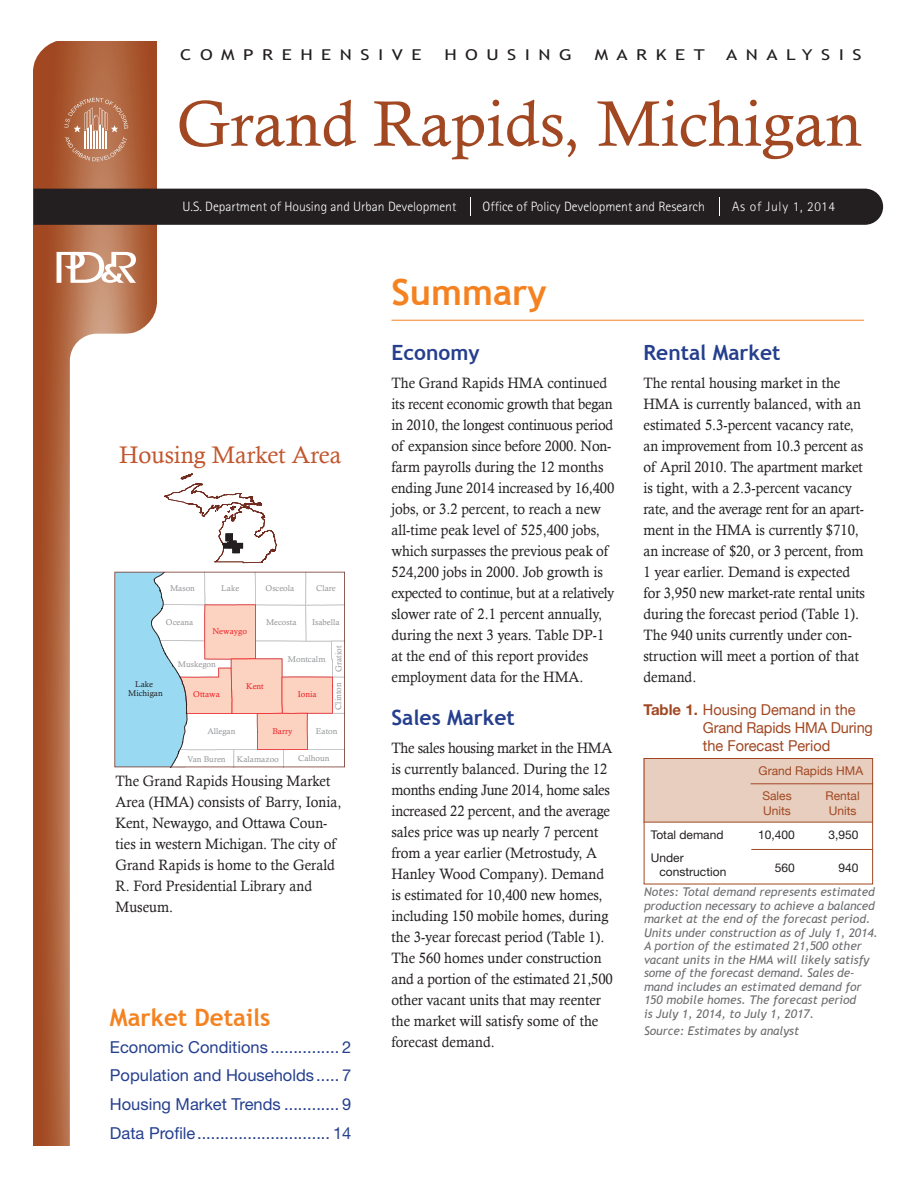
<style>
.page{position:relative;width:918px;height:1188px;background:#fff}
.page>*{position:absolute;margin:0;border:0;box-sizing:border-box;transform-origin:0 0}
.t1{font:64.5px "Calisto";color:#a14722}
.t2{font:700 36px "Trebuchet MS";color:#f58220}
.t3{font:24px "Calisto";color:#c2562e}
.t4{font:700 24px "Trebuchet MS";color:#f58220}
.t5{font:700 21px "Trebuchet MS";color:#253f8e}
.t6{font:16.5px/28.8px "Helvetica Neue";color:#253f8e;text-align:justify}
.t7{font:15px/21px "Calisto";color:#231f20;scale:.95 1}
.t8{font:15px/18px "Helvetica Neue";color:#a14722}
.t9{font:15px "Trebuchet MS";letter-spacing:.45em;color:#231f20;scale:1.26 1}
.t10{font:300 13.5px "Rotis Sans Serif";color:#fff}
.t11{font:300 13.5px "Rotis Sans Serif";letter-spacing:.05em;color:#fff}
.t12{font:italic 12px/13.5px "Trebuchet MS";color:#6c6d70}
.t13{font:12px "Helvetica Neue";color:#231f20}
.t14{font:12px/24.8px "Helvetica Neue";color:#a14722}
.t15{font:8.55px "Calisto";color:#939598}
.t16{font:8.4px "Calisto";color:#939598}
.t17{font:8.4px "Calisto";color:#ee1d23}
.t18{font:8.4px/9.1px "Calisto";color:#231f20;text-align:center}
.s1{font-weight:700}
</style>
<div class="page">
<svg style="left:34px;top:41px;width:122px;height:1104px;background:#ad5f3a"></svg>
<svg style="left:57px;top:252px;width:79px;height:31px"></svg>
<div style="left:34px;top:189px;width:849px;height:36px;background:#231f20"></div>
<div style="left:70px;top:334px;width:146px;height:845px;background:#fff;border-radius:27px"></div>
<svg style="left:33px;top:41px;width:30px;height:29px"></svg>
<svg style="left:126px;top:304px;width:31px;height:30px"></svg>
<svg style="left:64px;top:98px;width:64px;height:63px;background:#bf8364"></svg>
<svg style="left:164px;top:474px;width:113px;height:89px"></svg>
<svg style="left:114px;top:572px;width:231px;height:195px"></svg>
<hr style="left:392px;top:320px;width:472px;height:1px;background:#f58220">
<div style="left:644px;top:758px;width:229px;height:64px;background:#e7cebe"></div>
<div style="left:644px;top:758px;width:229px;height:126px;border:1px solid #a14722"></div>
<hr style="left:644px;top:822px;width:229px;height:1px;background:#a14722">
<hr style="left:751px;top:783px;width:122px;height:1px;background:#a14722">
<hr style="left:751px;top:849px;width:122px;height:1px;background:#a14722">
<p class="t9" style="left:180px;top:46px;width:193px">COMPREHENSIVE</p>
<p class="t9" style="left:444px;top:46px;width:103px">HOUSING</p>
<p class="t9" style="left:595px;top:46px;width:89px">MARKET</p>
<p class="t9" style="left:726px;top:46px;width:109px">ANALYSIS</p>
<p class="t1" style="left:177px;top:86px;width:686px">Grand Rapids, Michigan</p>
<p class="t10" style="left:182px;top:198px;width:275px">U.S. Department of Housing and Urban Development</p>
<p class="t10" style="left:483px;top:198px;width:224px">Office of Policy Development and Research</p>
<p class="t11" style="left:732px;top:199px;width:104px">As of July 1, 2014</p>
<p class="t3" style="left:119px;top:441px;width:224px">Housing Market Area</p>
<p class="t16" style="left:170px;top:583px;width:26px">Mason</p>
<p class="t16" style="left:221px;top:583px;width:19px">Lake</p>
<p class="t16" style="left:266px;top:583px;width:30px">Osceola</p>
<p class="t16" style="left:316px;top:583px;width:21px">Clare</p>
<p class="t16" style="left:266px;top:617px;width:32px">Mecosta</p>
<p class="t16" style="left:312px;top:618px;width:29px">Isabella</p>
<p class="t16" style="left:288px;top:654px;width:39px">Montcalm</p>
<p class="t16" style="left:166px;top:618px;width:29px">Oceana</p>
<p class="t17" style="left:212px;top:627px;width:36px">Newaygo</p>
<p class="t15" style="left:334px;top:672px;width:28px;rotate:-90deg">Gratiot</p>
<p class="t15" style="left:333px;top:710px;width:29px;rotate:-90deg">Clinton</p>
<p class="t16" style="left:178px;top:660px;width:40px">Muskegon</p>
<p class="t18" style="left:128px;top:679px;width:36px">Lake<br>Michigan</p>
<p class="t17" style="left:246px;top:681px;width:19px">Kent</p>
<p class="t17" style="left:298px;top:690px;width:20px">Ionia</p>
<p class="t17" style="left:193px;top:690px;width:28px">Ottawa</p>
<p class="t16" style="left:207px;top:726px;width:30px">Allegan</p>
<p class="t17" style="left:272px;top:726px;width:22px">Barry</p>
<p class="t16" style="left:316px;top:726px;width:23px">Eaton</p>
<p class="t16" style="left:187px;top:754px;width:40px">Van Buren</p>
<p class="t16" style="left:237px;top:754px;width:43px">Kalamazoo</p>
<p class="t16" style="left:298px;top:754px;width:33px">Calhoun</p>
<p class="t7" style="left:116px;top:770px;width:239px">The Grand Rapids Housing Market<br>Area (HMA) consists of Barry, Ionia,<br>Kent, Newaygo, and Ottawa Coun&shy;ties in western Michigan. The city of<br>Grand Rapids is home to the Gerald<br>R. Ford Presidential Library and<br>Museum.</p>
<p class="t4" style="left:110px;top:1003px;width:162px">Market Details</p>
<p class="t6" style="left:110px;top:1032px;width:243px">Economic Conditions ............... 2<br>Population and Households ..... 7<br>Housing Market Trends ............ 9<br>Data Profile ............................. 14</p>
<p class="t2" style="left:392px;top:270px;width:157px">Summary</p>
<p class="t5" style="left:392px;top:339px;width:90px">Economy</p>
<p class="t7" style="left:392px;top:373px;width:236px">The Grand Rapids HMA continued its recent economic growth that began in 2010, the longest continuous period of expansion since before 2000. Non&shy;farm payrolls during the 12 months ending June 2014 increased by 16,400 jobs, or 3.2 percent, to reach a new all-time peak level of 525,400 jobs, which surpasses the previous peak of 524,200 jobs in 2000. Job growth is expected to continue, but at a relatively slower rate of 2.1 percent annually, during the next 3 years. Table DP-1 at the end of this report provides employment data for the HMA.</p>
<p class="t5" style="left:392px;top:704px;width:125px">Sales Market</p>
<p class="t7" style="left:392px;top:738px;width:234px">The sales housing market in the HMA is currently balanced. During the 12 months ending June 2014, home sales increased 22 percent, and the average sales price was up nearly 7 percent from a year earlier (Metrostudy, A Hanley Wood Company). Demand is estimated for 10,400 new homes, including 150 mobile homes, during the 3-year forecast period (Table 1).<br>The 560 homes under construction and a portion of the estimated 21,500 other vacant units that may reenter the market will satisfy some of the forecast demand.</p>
<p class="t5" style="left:644px;top:339px;width:139px">Rental Market</p>
<p class="t7" style="left:644px;top:373px;width:235px">The rental housing market in the HMA is currently balanced, with an estimated 5.3-percent vacancy rate, an improvement from 10.3 percent as of April 2010. The apartment market is tight, with a 2.3-percent vacancy rate, and the average rent for an apart&shy;ment in the HMA is currently $710, an increase of $20, or 3 percent, from 1 year earlier. Demand is expected for 3,950 new market-rate rental units during the forecast period (Table 1).<br>The 940 units currently under con&shy;struction will meet a portion of that demand.</p>
<p class="t8" style="left:703px;top:700px;width:172px;text-indent:-59px"><span class="s1">Table 1.</span> Housing Demand in the<br>Grand Rapids HMA During the Forecast Period</p>
<p class="t14" style="left:762px;top:759px;width:102px;text-indent:-4px">Grand Rapids HMA<br>Sales</p>
<p class="t14" style="left:825px;top:783px;width:36px">Rental</p>
<p class="t14" style="left:763px;top:798px;width:29px">Units</p>
<p class="t14" style="left:829px;top:798px;width:29px">Units</p>
<p class="t13" style="left:651px;top:828px;width:74px">Total demand</p>
<p class="t13" style="left:758px;top:828px;width:38px">10,400</p>
<p class="t13" style="left:829px;top:828px;width:32px">3,950</p>
<p class="t13" style="left:651px;top:851px;width:34px">Under</p>
<p class="t13" style="left:775px;top:860px;width:22px">560</p>
<p class="t13" style="left:839px;top:860px;width:22px">940</p>
<p class="t13" style="left:659px;top:864px;width:68px">construction</p>
<p class="t12" style="left:644px;top:886px;width:235px">Notes: Total demand represents estimated production necessary to achieve a balanced market at the end of the forecast period.<br>Units under construction as of July 1, 2014.<br>A portion of the estimated 21,500 other vacant units in the HMA will likely satisfy some of the forecast demand. Sales de&shy;mand includes an estimated demand for 150 mobile homes. The forecast period<br>is July 1, 2014, to July 1, 2017.</p>
<p class="t12" style="left:644px;top:1024px;width:157px">Source: Estimates by analyst</p>
</div>
